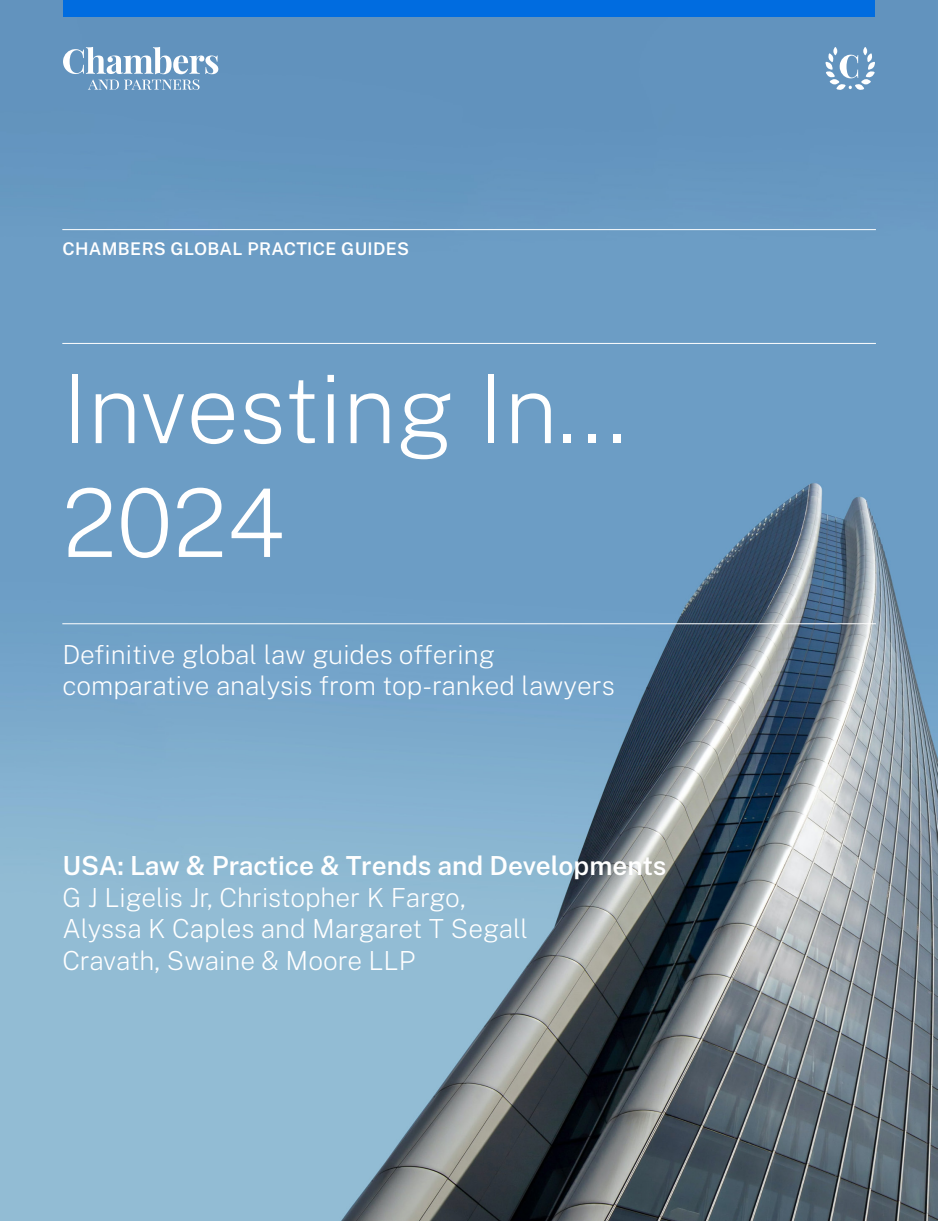
<style>
.page{position:relative;width:938px;height:1221px;background:#fff}
.page>*{position:absolute;margin:0;border:0;box-sizing:border-box;transform-origin:0 0}
._01_Large_Heading{font:200 94.5px/113.8px "Public Sans";color:#fff}
._02_Subheading_w_o_rule{font:200 26.25px/31.5px "Public Sans";color:#fff}
._02_Subheading{font:200 26.25px/31.5px "Public Sans";color:#fff}
._00_Small_Header{font:600 17.5px "Public Sans";letter-spacing:.02em;color:#fff}
.s1{font-weight:600}
</style>
<div class="page">
<img style="left:0;top:0;width:938px;height:1220px">
<div style="left:63px;top:0;width:812px;height:17px;background:#006ce0"></div>
<svg style="left:825px;top:47px;width:50px;height:43px"></svg>
<svg style="left:63px;top:47px;width:155px;height:43px"></svg>
<hr style="left:62px;top:229px;width:814px;height:1px;background:#fff">
<hr style="left:62px;top:343px;width:814px;height:1px;background:#fff">
<hr style="left:62px;top:623px;width:814px;height:1px;background:#fff">
<p class="_00_Small_Header" style="left:62px;top:235px;width:348px">CHAMBERS GLOBAL PRACTICE GUIDES</p>
<p class="_01_Large_Heading" style="left:62px;top:346px;width:565px">Investing In...<br>2024</p>
<p class="_02_Subheading" style="left:62px;top:637px;width:554px">Definitive global law guides offering comparative analysis from top-ranked lawyers</p>
<p class="_02_Subheading_w_o_rule" style="left:62px;top:848px;width:605px"><span class="s1">USA: Law &amp; Practice &amp; Trends and Developments </span>G J Ligelis Jr, Christopher K Fargo,<br>Alyssa K Caples and Margaret T Segall<br>Cravath, Swaine &amp; Moore LLP</p>
</div>
